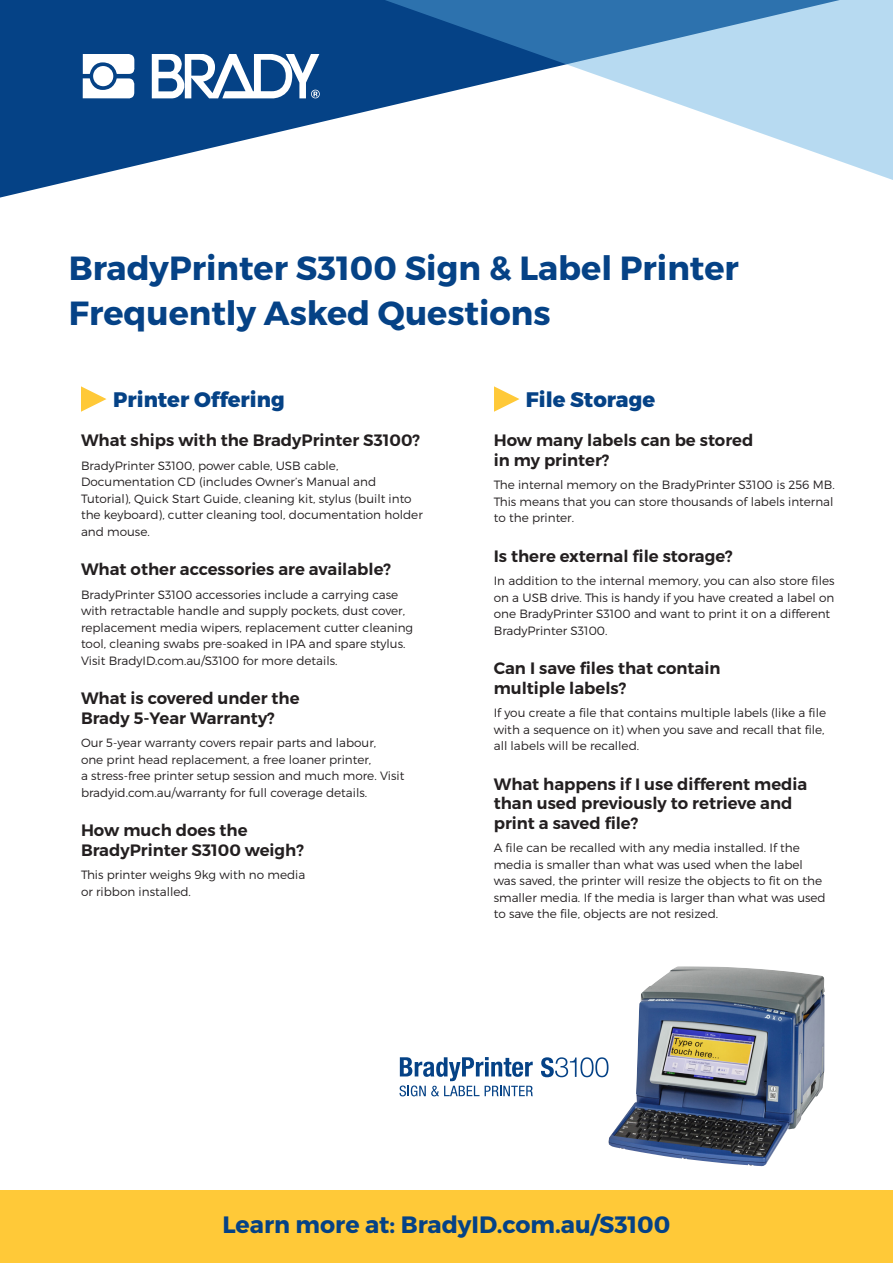
<style>
.page{position:relative;width:893px;height:1263px;background:#fff}
.page>*{position:absolute;margin:0;border:0;box-sizing:border-box;transform-origin:0 0}
._01_Product_Title{font:700 33.45px "Montserrat";color:#054286}
._01_Product_Title-2{font:700 23.7px "Montserrat";color:#054286}
._03_Subhead{font:800 21px "Montserrat";color:#054286}
.FAQ_questions{font:600 16.5px/19.5px "Montserrat";color:#231f20}
._05_Body_copy{font:300 12px/16.5px "Montserrat";color:#231f20}
</style>
<div class="page">
<svg style="left:0;top:0;width:207px;height:198px;background:#295d97"></svg>
<svg style="left:207px;top:0;width:686px;height:180px"></svg>
<div style="left:0;top:1190px;width:893px;height:73px;background:#ffc938"></div>
<svg style="left:81px;top:386px;width:25px;height:26px"></svg>
<svg style="left:494px;top:386px;width:25px;height:26px"></svg>
<svg style="left:541px;top:1057px;width:67px;height:20px"></svg>
<svg style="left:400px;top:1057px;width:133px;height:39px"></svg>
<img style="left:608px;top:966px;width:216px;height:200px">
<svg style="left:83px;top:54px;width:52px;height:45px"></svg>
<div style="left:93px;top:66px;width:20px;height:20px;background:#fff;border-radius:50%"></div>
<svg style="left:152px;top:54px;width:168px;height:44px"></svg>
<p class="_01_Product_Title" style="left:69px;top:247px;width:671px">BradyPrinter S3100 Sign &amp; Label Printer</p>
<p class="_01_Product_Title" style="left:69px;top:293px;width:483px">Frequently Asked Questions</p>
<p class="_03_Subhead" style="left:113px;top:386px;width:173px">Printer Offering</p>
<p class="FAQ_questions" style="left:81px;top:431px;width:341px">What ships with the BradyPrinter S3100?</p>
<p class="_05_Body_copy" style="left:81px;top:457px;width:343px">BradyPrinter S3100, power cable, USB cable, Documentation CD (includes Owner’s Manual and Tutorial), Quick Start Guide, cleaning kit, stylus (built into the keyboard), cutter cleaning tool, documentation holder and mouse.</p>
<p class="FAQ_questions" style="left:81px;top:560px;width:312px">What other accessories are available?</p>
<p class="_05_Body_copy" style="left:81px;top:586px;width:334px">BradyPrinter S3100 accessories include a carrying case with retractable handle and supply pockets, dust cover, replacement media wipers, replacement cutter cleaning tool, cleaning swabs pre-soaked in IPA and spare stylus.<br>Visit BradyID.com.au/S3100 for more details.</p>
<p class="FAQ_questions" style="left:81px;top:689px;width:220px">What is covered under the<br>Brady 5-Year Warranty?</p>
<p class="_05_Body_copy" style="left:81px;top:734px;width:325px">Our 5-year warranty covers repair parts and labour,<br>one print head replacement, a free loaner printer,<br>a stress-free printer setup session and much more. Visit bradyid.com.au/warranty for full coverage details.</p>
<p class="FAQ_questions" style="left:81px;top:821px;width:224px">How much does the<br>BradyPrinter S3100 weigh?</p>
<p class="_05_Body_copy" style="left:81px;top:866px;width:226px">This printer weighs 9kg with no media or ribbon installed.</p>
<p class="_03_Subhead" style="left:526px;top:386px;width:131px">File Storage</p>
<p class="FAQ_questions" style="left:494px;top:431px;width:261px">How many labels can be stored in my printer?</p>
<p class="_05_Body_copy" style="left:494px;top:476px;width:342px;text-align:justify">The internal memory on the BradyPrinter S3100 is 256 MB.<br>This means that you can store thousands of labels internal to the printer.</p>
<p class="FAQ_questions" style="left:494px;top:546px;width:241px">Is there external file storage?</p>
<p class="_05_Body_copy" style="left:494px;top:572px;width:342px">In addition to the internal memory, you can also store files on a USB drive. This is handy if you have created a label on one BradyPrinter S3100 and want to print it on a different BradyPrinter S3100.</p>
<p class="FAQ_questions" style="left:494px;top:659px;width:228px">Can I save files that contain multiple labels?</p>
<p class="_05_Body_copy" style="left:494px;top:704px;width:334px">If you create a file that contains multiple labels (like a file with a sequence on it) when you save and recall that file, all labels will be recalled.</p>
<p class="FAQ_questions" style="left:494px;top:774px;width:315px">What happens if I use different media than used previously to retrieve and print a saved file?</p>
<p class="_05_Body_copy" style="left:494px;top:839px;width:333px">A file can be recalled with any media installed. If the media is smaller than what was used when the label was saved, the printer will resize the objects to fit on the smaller media. If the media is larger than what was used to save the file, objects are not resized.</p>
<p class="_01_Product_Title-2" style="left:222px;top:1210px;width:450px">Learn more at: BradyID.com.au/S3100</p>
</div>
